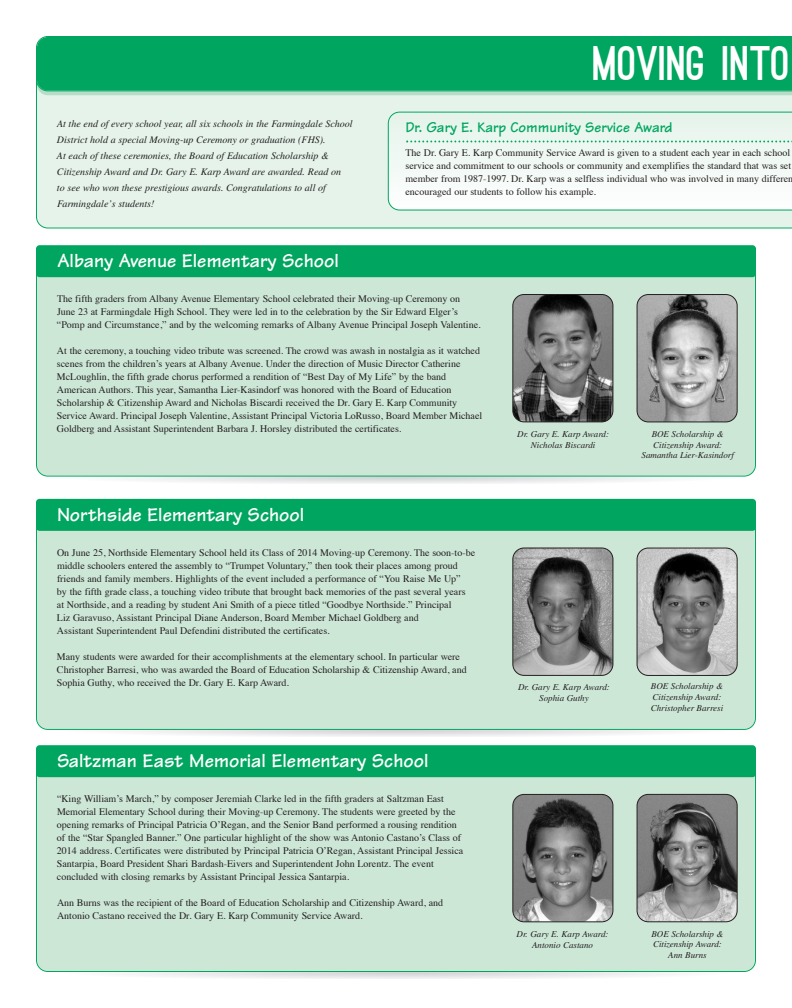
<style>
.page{position:relative;width:792px;height:1008px;background:#fff}
.page>*{position:absolute;margin:0;border:0;box-sizing:border-box;transform-origin:0 0}
.t1{font:900 46px "Ostrich Sans";color:#fff}
.t2{font:700 20px "Tekton";color:#fff}
.t3{font:700 15px "Tekton";color:#00a65f}
.t4{font:10px/13px "Times";color:#231f20}
.t5{font:italic 10px/16px "Times";color:#231f20}
.t6{font:italic 9px/10.8px "Times";color:#231f20;text-align:center}
</style>
<div class="page">
<svg style="left:128px;top:477px;width:540px;height:7px"></svg>
<svg style="left:128px;top:730px;width:540px;height:7px"></svg>
<svg style="left:128px;top:972px;width:540px;height:7px"></svg>
<div style="left:36px;top:91px;width:756px;height:137px;background:#e5f3ea"></div>
<svg style="left:388px;top:112px;width:404px;height:99px"></svg>
<svg style="left:37px;top:91px;width:755px;height:4px;background:#a4d7bd"></svg>
<div style="left:36px;top:275px;width:720px;height:202px;background:#cde7d7"></div>
<svg style="left:637px;top:294px;width:101px;height:128px;background:#969696"></svg>
<svg style="left:512px;top:294px;width:101px;height:128px;background:#6b6b6b"></svg>
<div style="left:36px;top:36px;width:756px;height:55px;background:#00a65f"></div>
<div style="left:36px;top:529px;width:720px;height:201px;background:#cde7d7"></div>
<svg style="left:637px;top:548px;width:101px;height:128px;background:#8f8f8f"></svg>
<svg style="left:512px;top:548px;width:101px;height:128px;background:#7e7e7e"></svg>
<div style="left:36px;top:775px;width:720px;height:197px;background:#cde7d7"></div>
<svg style="left:512px;top:794px;width:101px;height:128px;background:#727272"></svg>
<svg style="left:637px;top:794px;width:101px;height:128px;background:#787878"></svg>
<div style="left:36px;top:245px;width:720px;height:32px;background:#00a65f;border-radius:4px"></div>
<div style="left:36px;top:499px;width:720px;height:32px;background:#00a65f;border-radius:4px"></div>
<div style="left:36px;top:745px;width:720px;height:32px;background:#00a65f;border-radius:4px"></div>
<svg style="left:406px;top:140px;width:386px;height:2px"></svg>
<p class="t5" style="left:57px;top:117px;width:297px">At the end of every school year, all six schools in the Farmingdale School District hold a special Moving-up Ceremony or graduation (FHS).<br>At each of these ceremonies, the Board of Education Scholarship &amp; Citizenship Award and Dr. Gary E. Karp Award are awarded. Read on<br>to see who won these prestigious awards. Congratulations to all of Farmingdale’s students!</p>
<h2 class="t2" style="left:57px;top:254px;width:283px">Albany Avenue Elementary School</h2>
<h1 class="t1" style="left:594px;top:46px;width:198px">MOVING INTO</h1>
<h3 class="t3" style="left:406px;top:122px;width:269px">Dr. Gary E. Karp Community Service Award</h3>
<p class="t4" style="left:406px;top:147px;width:389px">The Dr. Gary E. Karp Community Service Award is given to a student each year in each school service and commitment to our schools or community and exemplifies the standard that was set member from 1987-1997. Dr. Karp was a selfless individual who was involved in many differen encouraged our students to follow his example.</p>
<p class="t4" style="left:57px;top:293px;width:425px">The fifth graders from Albany Avenue Elementary School celebrated their Moving-up Ceremony on<br>June 23 at Farmingdale High School. They were led in to the celebration by the Sir Edward Elger’s “Pomp and Circumstance,” and by the welcoming remarks of Albany Avenue Principal Joseph Valentine.</p>
<p class="t4" style="left:57px;top:345px;width:427px">At the ceremony, a touching video tribute was screened. The crowd was awash in nostalgia as it watched scenes from the children’s years at Albany Avenue. Under the direction of Music Director Catherine McLoughlin, the fifth grade chorus performed a rendition of “Best Day of My Life” by the band American Authors. This year, Samantha Lier-Kasindorf was honored with the Board of Education Scholarship &amp; Citizenship Award and Nicholas Biscardi received the Dr. Gary E. Karp Community Service Award. Principal Joseph Valentine, Assistant Principal Victoria LoRusso, Board Member Michael Goldberg and Assistant Superintendent Barbara J. Horsley distributed the certificates.</p>
<h2 class="t2" style="left:57px;top:507px;width:249px">Northside Elementary School</h2>
<p class="t4" style="left:57px;top:547px;width:420px">On June 25, Northside Elementary School held its Class of 2014 Moving-up Ceremony. The soon-to-be middle schoolers entered the assembly to “Trumpet Voluntary,” then took their places among proud friends and family members. Highlights of the event included a performance of “You Raise Me Up”<br>by the fifth grade class, a touching video tribute that brought back memories of the past several years at Northside, and a reading by student Ani Smith of a piece titled “Goodbye Northside.” Principal<br>Liz Garavuso, Assistant Principal Diane Anderson, Board Member Michael Goldberg and<br>Assistant Superintendent Paul Defendini distributed the certificates.</p>
<p class="t4" style="left:57px;top:651px;width:411px">Many students were awarded for their accomplishments at the elementary school. In particular were<br>Christopher Barresi, who was awarded the Board of Education Scholarship &amp; Citizenship Award, and<br>Sophia Guthy, who received the Dr. Gary E. Karp Award.</p>
<h2 class="t2" style="left:57px;top:754px;width:373px">Saltzman East Memorial Elementary School</h2>
<p class="t4" style="left:57px;top:793px;width:408px">“King William’s March,” by composer Jeremiah Clarke led in the fifth graders at Saltzman East Memorial Elementary School during their Moving-up Ceremony. The students were greeted by the opening remarks of Principal Patricia O’Regan, and the Senior Band performed a rousing rendition of the “Star Spangled Banner.” One particular highlight of the show was Antonio Castano’s Class of 2014 address. Certificates were distributed by Principal Patricia O’Regan, Assistant Principal Jessica Santarpia, Board President Shari Bardash-Eivers and Superintendent John Lorentz. The event concluded with closing remarks by Assistant Principal Jessica Santarpia.</p>
<p class="t4" style="left:57px;top:897px;width:388px">Ann Burns was the recipient of the Board of Education Scholarship and Citizenship Award, and<br>Antonio Castano received the Dr. Gary E. Karp Community Service Award.</p>
<p class="t6" style="left:517px;top:430px;width:93px">Dr. Gary E. Karp Award:<br>Nicholas Biscardi</p>
<p class="t6" style="left:642px;top:429px;width:94px">BOE Scholarship &amp;<br>Citizenship Award:<br>Samantha Lier-Kasindorf</p>
<p class="t6" style="left:518px;top:683px;width:93px">Dr. Gary E. Karp Award:<br>Sophia Guthy</p>
<p class="t6" style="left:651px;top:682px;width:74px;text-align:left">BOE Scholarship &amp;<br>Citizenship Award:<br>Christopher Barresi</p>
<p class="t6" style="left:517px;top:930px;width:93px">Dr. Gary E. Karp Award:<br>Antonio Castano</p>
<p class="t6" style="left:651px;top:929px;width:74px">BOE Scholarship &amp;<br>Citizenship Award:<br>Ann Burns</p>
</div>
